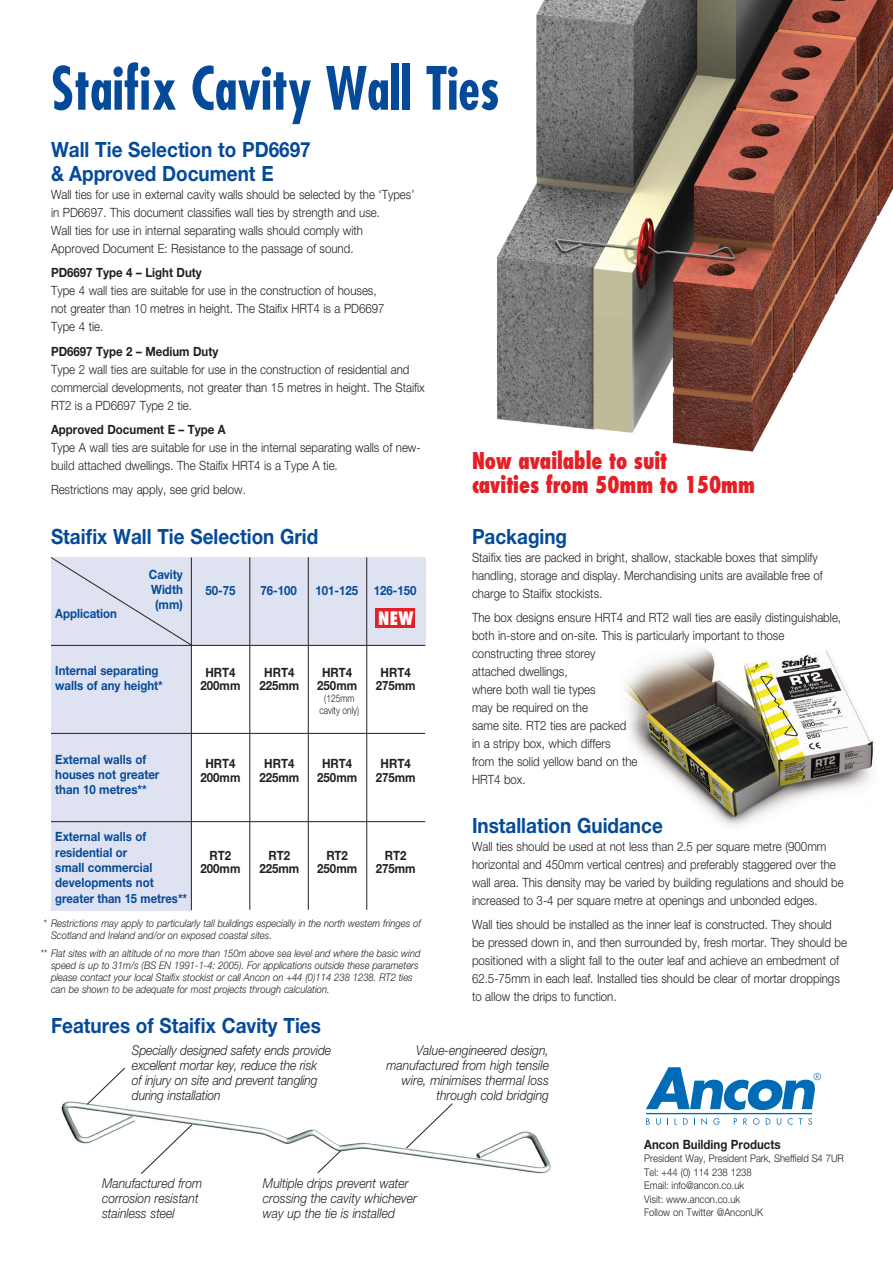
<style>
.page{position:relative;width:893px;height:1263px;background:#fff}
.page>*{position:absolute;margin:0;border:0;box-sizing:border-box;transform-origin:0 0}
.t1{font:700 condensed 58.05px "Futura";color:#054a99;scale:.9 1}
.t2{font:800 condensed 22.5px/24px "Futura";color:#e41f25;scale:.9 1}
.t3{font:700 21px/24px "Helvetica Neue";color:#054a99;scale:.9 1}
.t4{font:800 condensed 18px "Futura";color:#fff}
.t5{font:italic 300 13.5px/15px "Helvetica Neue";color:#231f20;scale:.9 1}
.t6{font:300 12.75px/18px "Helvetica Neue";color:#231f20;scale:.9 1}
.t7{font:700 12.75px/15.3px "Helvetica Neue";color:#054a99;scale:.9 1}
.t8{font:700 12.75px/13.5px "Helvetica Neue";color:#231f20;text-align:center;scale:.9 1}
.t9{font:italic 300 10.5px/12px "Helvetica Neue";color:#231f20;scale:.9 1}
.t10{font:300 10.5px/13.5px "Helvetica Neue";color:#231f20;scale:.9 1}
.t11{font:300 10.5px/12px "Helvetica Neue";color:#231f20;text-align:center;scale:.8 1}
.s1{font-weight:700}
</style>
<div class="page">
<div style="left:51px;top:557px;width:374px;height:88px;background:#dfe2f0"></div>
<div style="left:51px;top:643px;width:140px;height:267px;background:#dfe2f0"></div>
<img style="left:497px;top:0;width:396px;height:452px">
<img style="left:623px;top:648px;width:251px;height:178px">
<img style="left:61px;top:1101px;width:490px;height:73px">
<hr style="left:191px;top:557px;width:1px;height:353px;background:#231f20">
<hr style="left:250px;top:557px;width:1px;height:353px;background:#231f20">
<hr style="left:308px;top:557px;width:1px;height:353px;background:#231f20">
<hr style="left:366px;top:557px;width:1px;height:353px;background:#231f20">
<svg style="left:50px;top:557px;width:142px;height:88px"></svg>
<svg style="left:646px;top:1118px;width:4px;height:6px"></svg>
<svg style="left:656px;top:1118px;width:5px;height:7px"></svg>
<svg style="left:683px;top:1118px;width:5px;height:6px"></svg>
<svg style="left:701px;top:1118px;width:6px;height:7px"></svg>
<svg style="left:713px;top:1118px;width:7px;height:7px"></svg>
<svg style="left:734px;top:1118px;width:3px;height:6px"></svg>
<svg style="left:743px;top:1118px;width:4px;height:6px"></svg>
<svg style="left:753px;top:1118px;width:6px;height:7px"></svg>
<svg style="left:766px;top:1118px;width:4px;height:6px"></svg>
<svg style="left:777px;top:1118px;width:4px;height:7px"></svg>
<svg style="left:787px;top:1118px;width:6px;height:7px"></svg>
<svg style="left:808px;top:1118px;width:4px;height:7px"></svg>
<hr style="left:646px;top:1113px;width:166px;height:1px;background:#006bb6">
<svg style="left:646px;top:1067px;width:175px;height:43px"></svg>
<svg style="left:87px;top:1067px;width:38px;height:38px"></svg>
<hr style="left:51px;top:645px;width:374px;height:1px;background:#231f20">
<hr style="left:51px;top:733px;width:374px;height:1px;background:#231f20">
<hr style="left:51px;top:821px;width:374px;height:1px;background:#231f20">
<div style="left:375px;top:608px;width:40px;height:19px;background:#e41f25"></div>
<svg style="left:141px;top:1124px;width:52px;height:50px"></svg>
<svg style="left:317px;top:1150px;width:24px;height:23px"></svg>
<svg style="left:406px;top:1103px;width:47px;height:46px"></svg>
<p class="t1" style="left:51px;top:52px;width:500px">Staifix Cavity Wall Ties</p>
<p class="t3" style="left:51px;top:137px;width:290px">Wall Tie Selection to PD6697 &amp; Approved Document E</p>
<p class="t6" style="left:51px;top:185px;width:405px">Wall ties for use in external cavity walls should be selected by the ‘Types’ in PD6697. This document classifies wall ties by strength and use.<br>Wall ties for use in internal separating walls should comply with<br>Approved Document E: Resistance to the passage of sound.</p>
<p class="t6" style="left:51px;top:263px;width:372px"><span class="s1">PD6697 Type 4 – Light Duty<br></span>Type 4 wall ties are suitable for use in the construction of houses, not greater than 10 metres in height. The Staifix HRT4 is a PD6697<br>Type 4 tie.</p>
<p class="t6" style="left:51px;top:342px;width:417px"><span class="s1">PD6697 Type 2 – Medium Duty<br></span>Type 2 wall ties are suitable for use in the construction of residential and commercial developments, not greater than 15 metres in height. The Staifix RT2 is a PD6697 Type 2 tie.</p>
<p class="t6" style="left:51px;top:420px;width:412px"><span class="s1">Approved Document E – Type A<br></span>Type A wall ties are suitable for use in the internal separating walls of new&shy;build attached dwellings. The Staifix HRT4 is a Type A tie.</p>
<p class="t6" style="left:51px;top:480px;width:218px">Restrictions may apply, see grid below.</p>
<p class="t3" style="left:51px;top:524px;width:298px">Staifix Wall Tie Selection Grid</p>
<p class="t7" style="left:55px;top:605px;width:70px">Application</p>
<p class="t7" style="left:149px;top:567px;width:39px">Cavity<br>Width</p>
<p class="t7" style="left:155px;top:596px;width:32px">(mm)</p>
<p class="t7" style="left:205px;top:582px;width:35px">50-75</p>
<p class="t7" style="left:260px;top:582px;width:42px">76-100</p>
<p class="t7" style="left:315px;top:582px;width:49px">101-125</p>
<p class="t7" style="left:374px;top:582px;width:49px">126-150</p>
<p class="t4" style="left:378px;top:606px;width:37px">NEW</p>
<p class="t7" style="left:55px;top:663px;width:116px">Internal separating</p>
<p class="t7" style="left:55px;top:678px;width:121px">walls of any height*</p>
<p class="t8" style="left:200px;top:665px;width:46px">HRT4<br>200mm</p>
<p class="t8" style="left:259px;top:665px;width:46px">HRT4<br>225mm</p>
<p class="t8" style="left:317px;top:665px;width:46px">HRT4<br>250mm</p>
<p class="t11" style="left:319px;top:692px;width:51px">(125mm cavity only)</p>
<p class="t8" style="left:376px;top:665px;width:46px">HRT4<br>275mm</p>
<p class="t7" style="left:55px;top:751px;width:117px">External walls of houses not greater than 10 metres**</p>
<p class="t7" style="left:55px;top:829px;width:148px">External walls of residential or<br>small commercial developments not greater than 15 metres**</p>
<p class="t8" style="left:200px;top:757px;width:46px">HRT4<br>200mm</p>
<p class="t8" style="left:259px;top:757px;width:46px">HRT4<br>225mm</p>
<p class="t8" style="left:317px;top:757px;width:46px">HRT4<br>250mm</p>
<p class="t8" style="left:376px;top:757px;width:46px">HRT4<br>275mm</p>
<p class="t8" style="left:200px;top:848px;width:46px">RT2<br>200mm</p>
<p class="t8" style="left:259px;top:848px;width:46px">RT2<br>225mm</p>
<p class="t8" style="left:317px;top:848px;width:46px">RT2<br>250mm</p>
<p class="t8" style="left:376px;top:848px;width:46px">RT2<br>275mm</p>
<p class="t9" style="left:51px;top:917px;width:412px;text-indent:-8px">* Restrictions may apply to particularly tall buildings especially in the north western fringes of<br>Scotland and Ireland and/or on exposed coastal sites.</p>
<p class="t9" style="left:51px;top:947px;width:412px;text-indent:-11px">** Flat sites with an altitude of no more than 150m above sea level and where the basic wind speed is up to 31m/s (BS EN 1991-1-4: 2005). For applications outside these parameters please contact your local Staifix stockist or call Ancon on +44 (0)114 238 1238. RT2 ties can be shown to be adequate for most projects through calculation.</p>
<p class="t3" style="left:51px;top:1013px;width:301px">Features of Staifix Cavity Ties</p>
<p class="t2" style="left:472px;top:449px;width:316px">Now available to suit<br>cavities from 50mm to 150mm</p>
<p class="t3" style="left:472px;top:524px;width:107px">Packaging</p>
<p class="t6" style="left:472px;top:548px;width:391px">Staifix ties are packed in bright, shallow, stackable boxes that simplify handling, storage and display. Merchandising units are available free of charge to Staifix stockists.</p>
<p class="t6" style="left:472px;top:608px;width:412px">The box designs ensure HRT4 and RT2 wall ties are easily distinguishable, both in-store and on-site. This is particularly important to those constructing three storey<br>attached dwellings,<br>where both wall tie types<br>may be required on the<br>same site. RT2 ties are packed<br>in a stripy box, which differs<br>from the solid yellow band on the<br>HRT4 box.</p>
<p class="t3" style="left:472px;top:813px;width:214px">Installation Guidance</p>
<p class="t6" style="left:472px;top:837px;width:415px">Wall ties should be used at not less than 2.5 per square metre (900mm horizontal and 450mm vertical centres) and preferably staggered over the wall area. This density may be varied by building regulations and should be increased to 3-4 per square metre at openings and unbonded edges.</p>
<p class="t6" style="left:472px;top:915px;width:418px">Wall ties should be installed as the inner leaf is constructed. They should be pressed down in, and then surrounded by, fresh mortar. They should be positioned with a slight fall to the outer leaf and achieve an embedment of 62.5-75mm in each leaf. Installed ties should be clear of mortar droppings to allow the drips to function.</p>
<p class="t5" style="left:132px;top:1042px;width:223px">Specially designed safety ends provide excellent mortar key, reduce the risk<br>of injury on site and prevent tangling during installation</p>
<p class="t5" style="left:386px;top:1042px;width:182px;text-align:right">Value-engineered design, manufactured from high tensile wire, minimises thermal loss through cold bridging</p>
<p class="t5" style="left:102px;top:1175px;width:113px">Manufactured from corrosion resistant stainless steel</p>
<p class="t5" style="left:263px;top:1175px;width:173px">Multiple drips prevent water crossing the cavity whichever way up the tie is installed</p>
<p class="t8" style="left:644px;top:1137px;width:153px">Ancon Building Products</p>
<p class="t10" style="left:644px;top:1152px;width:223px">President Way, President Park, Sheffield S4 7UR<br>Tel: +44 (0) 114 238 1238<br>Email: info@ancon.co.uk<br>Visit: www.ancon.co.uk<br>Follow on Twitter @AnconUK</p>
</div>
